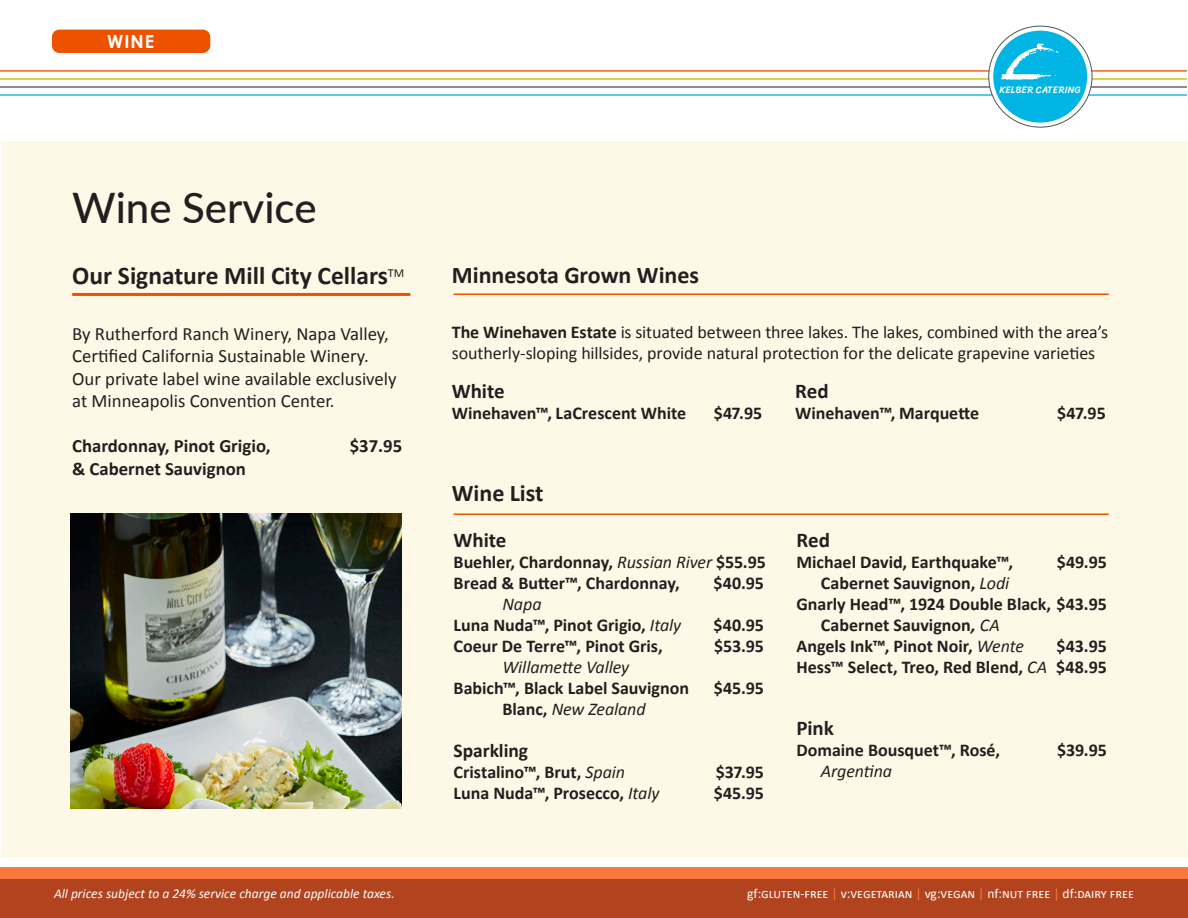
<style>
.page{position:relative;width:1188px;height:918px;background:#fff}
.page>*{position:absolute;margin:0;border:0;box-sizing:border-box;transform-origin:0 0}
.t1{font:500 42px "Lato";color:#231f20}
.t2{font:700 25.5px "Calibri";color:#231f20}
.t3{font:700 24px "Calibri";color:#231f20}
.t4{font:700 21px "Calibri";letter-spacing:-.005em;color:#231f20}
.t5{font:700 19.5px "Calibri";letter-spacing:-.005em;color:#231f20}
.t6{font:18.75px/22.5px "Calibri";color:#231f20}
.t7{font:700 18.75px "Calibri";color:#231f20}
.t8{font:700 18px/21px "Calibri";color:#231f20}
.t9{font:18px/21px "Calibri";letter-spacing:-.01em;color:#231f20}
.t10{font:italic 18px "Calibri";letter-spacing:-.005em;color:#231f20}
.t11{font:700 18px "Century Gothic";color:#fff}
.t12{font:13.5px "Calibri";color:#fff}
.t13{font:italic 13.5px "Calibri";color:#fff}
.t14{font:9.75px "Sriracha";letter-spacing:.005em;color:#fff}
.s1{font-weight:700}
.s2{font-weight:400;font-style:italic}
.s3{font-weight:700;font-style:normal}
.s4{font-style:italic}
.s5{color:#f9783d}
</style>
<div class="page">
<div style="left:0;top:878px;width:1188px;height:40px;background:#b1431e"></div>
<div style="left:0;top:867px;width:1188px;height:12px;background:#f9783d"></div>
<hr style="left:0;top:70px;width:1187px;height:2px;background:#ed5200">
<hr style="left:0;top:78px;width:1187px;height:2px;background:#c0bc00">
<hr style="left:0;top:86px;width:1187px;height:2px;background:#4e5758">
<hr style="left:0;top:94px;width:1187px;height:2px;background:#00b4e3">
<div style="left:1px;top:141px;width:1186px;height:716px;background:#fef9e7"></div>
<svg style="left:989px;top:26px;width:103px;height:101px"></svg>
<div style="left:993px;top:31px;width:94px;height:92px;background:#00b4e3;border-radius:50%"></div>
<svg style="left:1001px;top:43px;width:67px;height:37px"></svg>
<div style="left:52px;top:30px;width:158px;height:23px;background:#ed5200;border-radius:8px"></div>
<hr style="left:72px;top:293px;width:338px;height:3px;background:#ed5200">
<hr style="left:454px;top:513px;width:655px;height:2px;background:#ed5200">
<hr style="left:454px;top:293px;width:655px;height:2px;background:#ed5200">
<img style="left:71px;top:514px;width:330px;height:295px">
<p class="t11" style="left:107px;top:30px;width:49px">WINE</p>
<p class="t1" style="left:72px;top:178px;width:246px">Wine Service</p>
<p class="t2" style="left:72px;top:259px;width:334px">Our Signature Mill City Cellars<sup>TM</sup></p>
<p class="t6" style="left:72px;top:322px;width:326px">By Rutherford Ranch Winery, Napa Valley, Certified California Sustainable Winery.<br>Our private label wine available exclusively at Minneapolis Convention Center.</p>
<p class="t7" style="left:72px;top:434px;width:200px">Chardonnay, Pinot Grigio,</p>
<p class="t7" style="left:350px;top:434px;width:54px">$37.95</p>
<p class="t7" style="left:72px;top:456px;width:175px">&amp; Cabernet Sauvignon</p>
<p class="t13" style="left:54px;top:884px;width:342px">All prices subject to a 24% service charge and applicable taxes.</p>
<p class="t3" style="left:452px;top:259px;width:249px">Minnesota Grown Wines</p>
<p class="t14" style="left:999px;top:84px;width:83px">KELBER CATERING</p>
<p class="t9" style="left:452px;top:322px;width:658px"><span class="s1">The Winehaven Estate</span> is situated between three lakes. The lakes, combined with the area’s southerly-sloping hillsides, provide natural protection for the delicate grapevine varieties</p>
<p class="t4" style="left:452px;top:378px;width:54px">White</p>
<p class="t4" style="left:795px;top:378px;width:35px">Red</p>
<p class="t8" style="left:452px;top:403px;width:236px">Winehaven™, LaCrescent White</p>
<p class="t8" style="left:714px;top:403px;width:50px">$47.95</p>
<p class="t8" style="left:795px;top:403px;width:185px">Winehaven™, Marquette</p>
<p class="t8" style="left:1057px;top:403px;width:50px">$47.95</p>
<p class="t3" style="left:452px;top:478px;width:93px">Wine List</p>
<p class="t4" style="left:454px;top:527px;width:54px">White</p>
<p class="t8" style="left:454px;top:552px;width:314px">Buehler, Chardonnay, <span class="s2">Russian River</span> $55.95</p>
<p class="t8" style="left:454px;top:573px;width:228px">Bread &amp; Butter™, Chardonnay,</p>
<p class="t8" style="left:713px;top:573px;width:52px">$40.95</p>
<p class="t10" style="left:502px;top:592px;width:41px">Napa</p>
<p class="t8" style="left:454px;top:615px;width:229px">Luna Nuda™, Pinot Grigio, <span class="s2">Italy</span></p>
<p class="t8" style="left:713px;top:615px;width:52px">$40.95</p>
<p class="t8" style="left:454px;top:636px;width:211px">Coeur De Terre™, Pinot Gris,</p>
<p class="t8" style="left:714px;top:636px;width:51px">$53.95</p>
<p class="t10" style="left:502px;top:655px;width:128px">Willamette Valley</p>
<p class="t8" style="left:454px;top:678px;width:237px">Babich™, Black Label Sauvignon</p>
<p class="t8" style="left:714px;top:678px;width:52px">$45.95</p>
<p class="t10" style="left:502px;top:697px;width:145px"><span class="s3">Blanc,</span> New Zealand</p>
<p class="t5" style="left:454px;top:738px;width:76px">Sparkling</p>
<p class="t8" style="left:454px;top:762px;width:173px">Cristalino™, Brut, <span class="s2">Spain</span></p>
<p class="t8" style="left:716px;top:762px;width:50px">$37.95</p>
<p class="t8" style="left:454px;top:783px;width:207px">Luna Nuda™, Prosecco, <span class="s2">Italy</span></p>
<p class="t8" style="left:714px;top:783px;width:52px">$45.95</p>
<p class="t4" style="left:796px;top:527px;width:35px">Red</p>
<p class="t8" style="left:796px;top:552px;width:218px">Michael David, Earthquake™,</p>
<p class="t8" style="left:1057px;top:552px;width:52px">$49.95</p>
<p class="t8" style="left:821px;top:573px;width:190px">Cabernet Sauvignon, <span class="s2">Lodi</span></p>
<p class="t8" style="left:821px;top:594px;width:288px;text-indent:-24px">Gnarly Head™, 1924 Double Black, $43.95<br>Cabernet Sauvignon<span class="s4">,</span> <span class="s2">CA</span></p>
<p class="t8" style="left:796px;top:636px;width:229px">Angels Ink™, Pinot Noir, <span class="s2">Wente</span></p>
<p class="t8" style="left:1056px;top:636px;width:52px">$43.95</p>
<p class="t8" style="left:796px;top:657px;width:312px">Hess™ Select, Treo, Red Blend, <span class="s2">CA</span> $48.95</p>
<p class="t4" style="left:796px;top:714px;width:39px">Pink</p>
<p class="t8" style="left:796px;top:739px;width:205px">Domaine Bousquet™, Rosé,</p>
<p class="t8" style="left:1057px;top:739px;width:51px">$39.95</p>
<p class="t10" style="left:821px;top:758px;width:73px">Argentina</p>
<p class="t12" style="left:747px;top:885px;width:388px">gf:gluten-free <span class="s5">|</span> v:vegetarian <span class="s5">|</span> vg:vegan <span class="s5">|</span> nf:nut free <span class="s5">|</span> df:dairy free</p>
</div>
